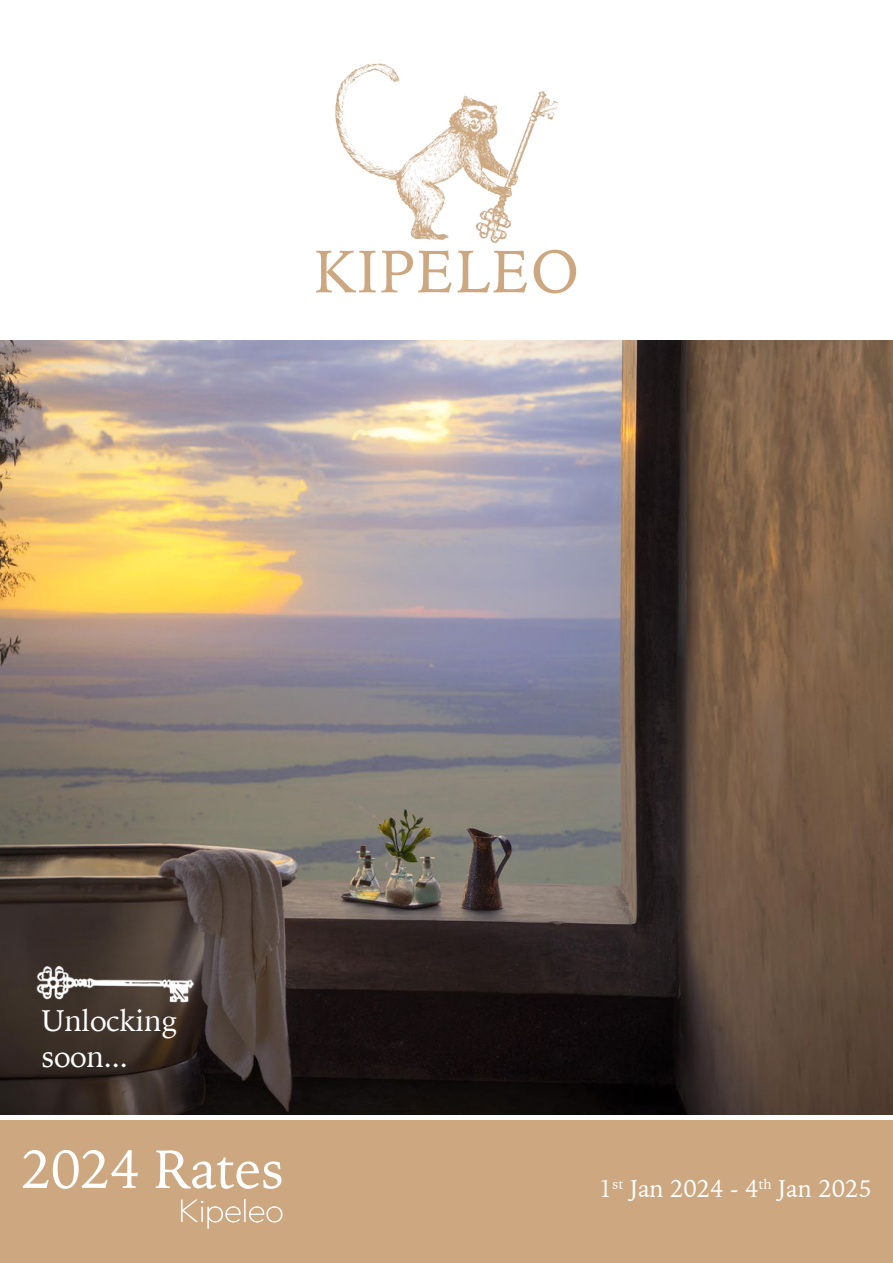
<style>
.page{position:relative;width:893px;height:1263px;background:#fff}
.page>*{position:absolute;margin:0;border:0;box-sizing:border-box;transform-origin:0 0}
.t1{font:60px "Iowan Old Style BT";letter-spacing:.025em;color:#cca77f}
.t2{font:54px "Iowan Old Style BT";letter-spacing:-.01em;color:#fff}
.t3{font:100 33px "Outfit";letter-spacing:-.01em;color:#fff}
.t4{font:30px/36px "Iowan Old Style";letter-spacing:-.01em;color:#fff}
.t5{font:24px "Iowan Old Style BT";color:#fff}
</style>
<div class="page">
<img style="left:0;top:340px;width:893px;height:774px">
<div style="left:0;top:1120px;width:893px;height:143px;background:#cca77f"></div>
<img style="left:21px;top:951px;width:190px;height:66px">
<img style="left:335px;top:63px;width:223px;height:180px">
<h1 class="t1" style="left:314px;top:234px;width:266px">KIPELEO</h1>
<p class="t4" style="left:41px;top:1001px;width:137px">Unlocking soon...</p>
<h2 class="t2" style="left:21px;top:1135px;width:264px">2024 Rates</h2>
<h3 class="t3" style="left:178px;top:1191px;width:108px">Kipeleo</h3>
<p class="t5" style="left:599px;top:1174px;width:274px">1<sup>st</sup> Jan 2024 - 4<sup>th</sup> Jan 2025</p>
</div>
